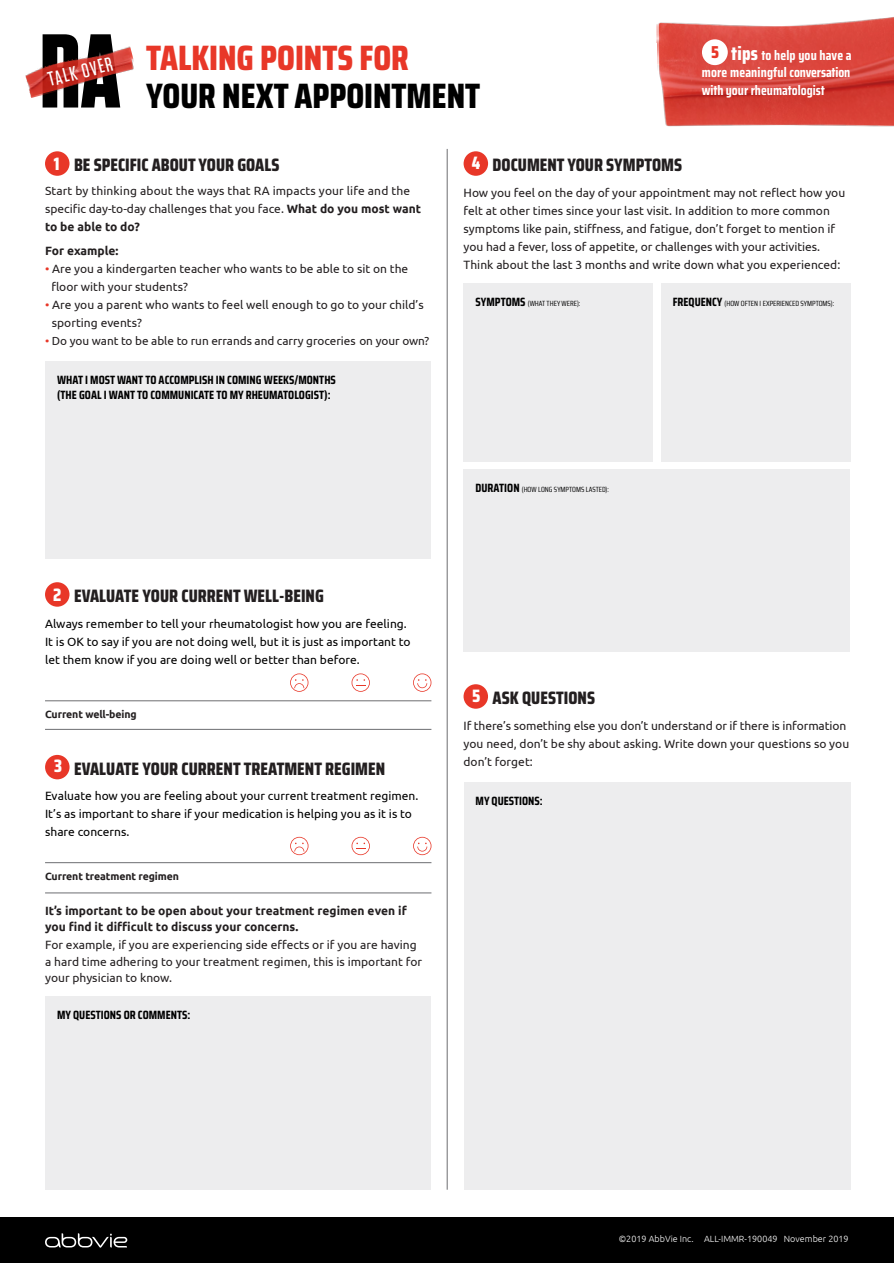
<style>
.page{position:relative;width:894px;height:1263px;background:#fff}
.page>*{position:absolute;margin:0;border:0;box-sizing:border-box;transform-origin:0 0}
.t1{font:700 104.55px "Tungsten";color:#000}
.t2{font:800 35.25px "Saira Condensed";color:#000}
.t3{font:800 35.25px "Saira Condensed";color:#e83728}
.t4{font:500 19.95px "Tungsten";color:#fff}
.t5{font:800 18px "Saira Condensed";color:#231f20}
.t6{font:700 13.65px/17.2px "Saira Condensed";color:#fff;text-align:justify}
.t7{font:12px/18px "Ubuntu";color:#231f20}
.t8{font:12px/18px "Ubuntu";color:#000}
.t9{font:700 12px/15px "Saira Condensed";color:#000}
.t10{font:700 12px/16.5px "Ubuntu";color:#231f20}
.t11{font:11.7px "Ubuntu";letter-spacing:-.005em;color:#231f20}
.t12{font:700 10.5px "Ubuntu";letter-spacing:-.01em;color:#231f20}
.t13{font:300 9px "Ubuntu";color:#fff}
.t14{font:7.5px "Saira Condensed";color:#000}
.s1{font-weight:800;font-size:19.05px}
.s2{color:#fff}
.s3{font-weight:700}
.s4{color:#e83728}
.s5{font-weight:700;font-size:12px}
</style>
<div class="page">
<div style="left:0;top:1218px;width:893px;height:45px;background:#000"></div>
<img style="left:25px;top:46px;width:109px;height:52px">
<img style="left:656px;top:17px;width:237px;height:110px">
<hr style="left:447px;top:149px;width:1px;height:1040px;background:#6d6e71">
<div style="left:45px;top:151px;width:24px;height:25px;background:#e83728;border-radius:50%"></div>
<div style="left:45px;top:361px;width:385px;height:198px;background:#ededee"></div>
<div style="left:463px;top:684px;width:25px;height:24px;background:#e83728;border-radius:50%"></div>
<div style="left:463px;top:782px;width:387px;height:407px;background:#ededee"></div>
<div style="left:463px;top:151px;width:25px;height:25px;background:#e83728;border-radius:50%"></div>
<div style="left:660px;top:283px;width:190px;height:178px;background:#ededee"></div>
<div style="left:463px;top:283px;width:189px;height:178px;background:#ededee"></div>
<div style="left:463px;top:469px;width:387px;height:183px;background:#ededee"></div>
<div style="left:701px;top:39px;width:26px;height:26px;background:#fff;border-radius:50%"></div>
<div style="left:45px;top:996px;width:385px;height:193px;background:#ededee"></div>
<svg style="left:413px;top:837px;width:18px;height:18px"></svg>
<svg style="left:351px;top:837px;width:19px;height:18px"></svg>
<svg style="left:290px;top:837px;width:18px;height:18px"></svg>
<hr style="left:45px;top:862px;width:386px;height:1px;background:#6d6e71">
<hr style="left:45px;top:892px;width:386px;height:1px;background:#6d6e71">
<div style="left:45px;top:755px;width:24px;height:24px;background:#e83728;border-radius:50%"></div>
<svg style="left:45px;top:1233px;width:82px;height:14px"></svg>
<div style="left:45px;top:582px;width:24px;height:24px;background:#e83728;border-radius:50%"></div>
<svg style="left:413px;top:673px;width:18px;height:19px"></svg>
<svg style="left:351px;top:673px;width:19px;height:19px"></svg>
<svg style="left:290px;top:673px;width:18px;height:19px"></svg>
<hr style="left:45px;top:700px;width:386px;height:1px;background:#6d6e71">
<hr style="left:45px;top:729px;width:386px;height:1px;background:#6d6e71">
<h1 class="t1" style="left:40px;top:15px;width:82px">RA</h1>
<h3 class="t4" style="left:46px;top:70px;width:67px;rotate:-15deg">TALK OVER</h3>
<h2 class="t3" style="left:146px;top:30px;width:264px">TALKING POINTS FOR</h2>
<h2 class="t2" style="left:146px;top:68px;width:335px">YOUR NEXT APPOINTMENT</h2>
<p class="t6" style="left:701px;top:47px;width:151px;text-indent:9px"><sup>5</sup> <span class="s1">tips</span> to help you have a more meaningful conversation with your rheumatologist</p>
<h3 class="t5" style="left:54px;top:151px;width:227px"><span class="s2">1</span> BE SPECIFIC ABOUT YOUR GOALS</h3>
<p class="t7" style="left:45px;top:182px;width:377px">Start by thinking about the ways that RA impacts your life and the specific day-to-day challenges that you face. <span class="s3">What do you most want to be able to do?</span></p>
<p class="t10" style="left:45px;top:243px;width:75px">For example:</p>
<p class="t7" style="left:51px;top:260px;width:358px;text-indent:-6px"><span class="s4">•</span> Are you a kindergarten teacher who wants to be able to sit on the floor with your students?</p>
<p class="t7" style="left:52px;top:296px;width:373px;text-indent:-7px"><span class="s4">•</span> Are you a parent who wants to feel well enough to go to your child’s sporting events?</p>
<p class="t11" style="left:45px;top:334px;width:385px"><span class="s4">•</span> Do you want to be able to run errands and carry groceries on your own?</p>
<p class="t9" style="left:57px;top:372px;width:280px">WHAT I MOST WANT TO ACCOMPLISH IN COMING WEEKS/MONTHS (THE GOAL I WANT TO COMMUNICATE TO MY RHEUMATOLOGIST):</p>
<h3 class="t5" style="left:471px;top:151px;width:211px"><span class="s2">4</span> DOCUMENT YOUR SYMPTOMS</h3>
<p class="t7" style="left:463px;top:183px;width:383px">How you feel on the day of your appointment may not reflect how you felt at other times since your last visit. In addition to more common symptoms like pain, stiffness, and fatigue, don’t forget to mention if you had a fever, loss of appetite, or challenges with your activities.<br>Think about the last 3 months and write down what you experienced:</p>
<p class="t14" style="left:475px;top:298px;width:106px"><span class="s5">SYMPTOMS</span> (WHAT THEY WERE):</p>
<p class="t14" style="left:672px;top:298px;width:163px"><span class="s5">FREQUENCY</span> (HOW OFTEN I EXPERIENCED SYMPTOMS):</p>
<p class="t14" style="left:475px;top:484px;width:135px"><span class="s5">DURATION</span> (HOW LONG SYMPTOMS LASTED):</p>
<h3 class="t5" style="left:53px;top:582px;width:272px"><span class="s2">2</span> EVALUATE YOUR CURRENT WELL-BEING</h3>
<p class="t8" style="left:45px;top:614px;width:367px">Always remember to tell your rheumatologist how you are feeling.<br>It is OK to say if you are not doing well, but it is just as important to let them know if you are doing well or better than before.</p>
<p class="t12" style="left:45px;top:707px;width:93px">Current well-being</p>
<h3 class="t5" style="left:54px;top:754px;width:332px"><span class="s2">3</span> EVALUATE YOUR CURRENT TREATMENT REGIMEN</h3>
<p class="t8" style="left:45px;top:786px;width:375px">Evaluate how you are feeling about your current treatment regimen.<br>It’s as important to share if your medication is helping you as it is to share concerns.</p>
<p class="t12" style="left:45px;top:870px;width:135px">Current treatment regimen</p>
<p class="t10" style="left:45px;top:902px;width:363px">It’s important to be open about your treatment regimen even if you find it difficult to discuss your concerns.</p>
<p class="t7" style="left:45px;top:936px;width:378px;line-height:16.5px">For example, if you are experiencing side effects or if you are having a hard time adhering to your treatment regimen, this is important for your physician to know.</p>
<p class="t9" style="left:57px;top:1007px;width:135px">MY QUESTIONS OR COMMENTS:</p>
<h3 class="t5" style="left:472px;top:684px;width:124px"><span class="s2">5</span> ASK QUESTIONS</h3>
<p class="t7" style="left:463px;top:716px;width:387px">If there’s something else you don’t understand or if there is information you need, don’t be shy about asking. Write down your questions so you don’t forget:</p>
<p class="t9" style="left:475px;top:793px;width:69px">MY QUESTIONS:</p>
<p class="t13" style="left:618px;top:1233px;width:231px">©2019 AbbVie Inc. ALL-IMMR-190049 November 2019</p>
</div>
